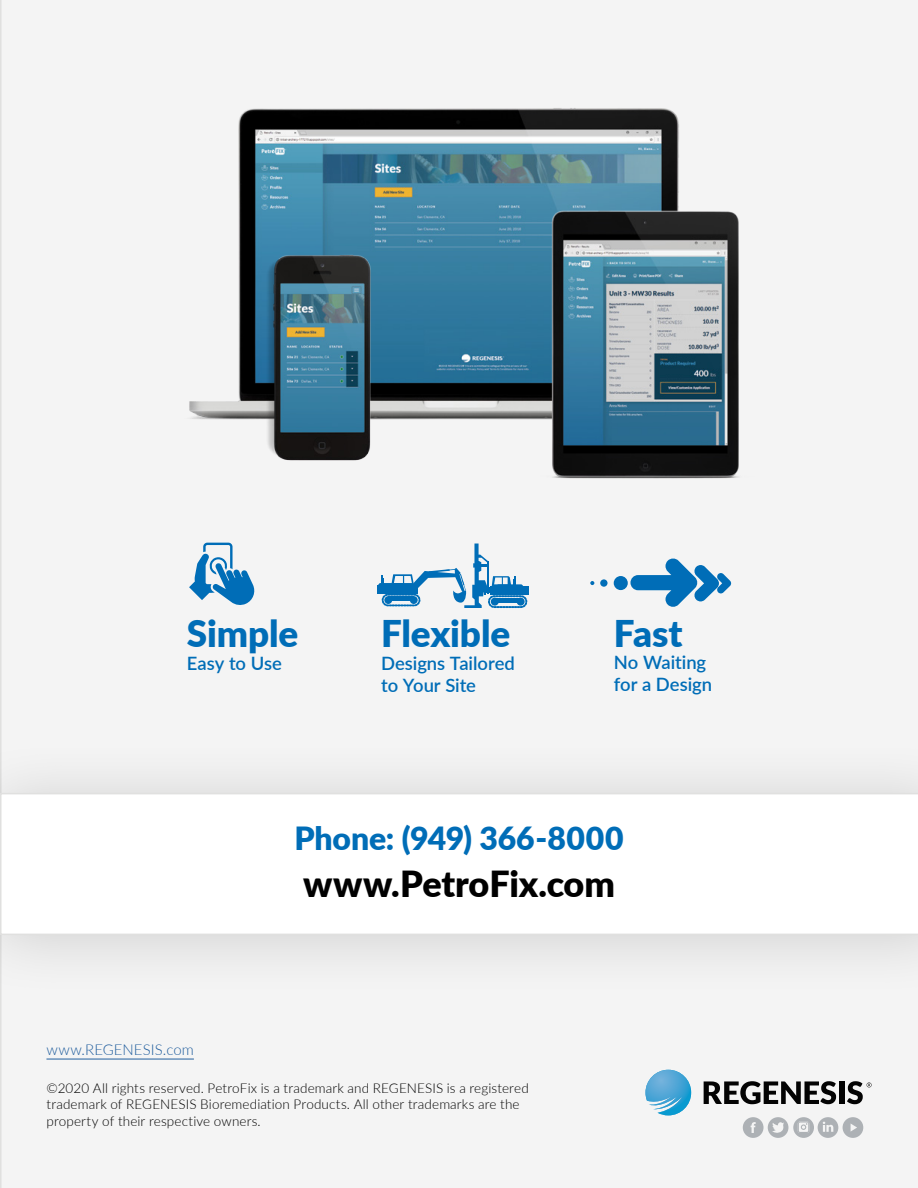
<style>
.page{position:relative;width:918px;height:1188px;background:#f4f4f4}
.page>*{position:absolute;margin:0;border:0;box-sizing:border-box;transform-origin:0 0}
.t1{font:900 36.9px "Lato";letter-spacing:-.005em;color:#006db7}
.t2{font:900 36px "Lato";letter-spacing:-.005em;color:#000}
.t3{font:900 31.95px "Lato";letter-spacing:-.005em;color:#006db7}
.t4{font:600 18.45px/22px "Lato";letter-spacing:-.005em;color:#006db7}
.t5{font:300 15px "Lato";letter-spacing:.005em;color:#215e9e}
.t6{font:300 13.5px/16.2px "Lato";letter-spacing:.01em;color:#000}
</style>
<div class="page">
<svg style="left:704px;top:1081px;width:132px;height:23px"></svg>
<div style="left:839px;top:1081px;width:5px;height:23px;background:#030303"></div>
<svg style="left:847px;top:1081px;width:25px;height:23px"></svg>
<svg style="left:645px;top:1070px;width:46px;height:45px"></svg>
<hr style="left:46px;top:1059px;width:148px;height:1px;background:#215e9e">
<svg style="left:743px;top:1117px;width:120px;height:21px"></svg>
<div style="left:0;top:737px;width:918px;height:263px;background:#efefef"></div>
<div style="left:0;top:793px;width:918px;height:142px;background:#fff"></div>
<svg style="left:189px;top:543px;width:67px;height:63px"></svg>
<div style="left:377px;top:585px;width:41px;height:9px;background:#006db7"></div>
<div style="left:378px;top:583px;width:27px;height:10px;background:#006db7;border-radius:2px"></div>
<div style="left:491px;top:586px;width:38px;height:9px;background:#006db7"></div>
<svg style="left:381px;top:544px;width:146px;height:64px"></svg>
<svg style="left:630px;top:558px;width:101px;height:50px"></svg>
<div style="left:614px;top:576px;width:14px;height:14px;background:#006db7;border-radius:50%"></div>
<div style="left:600px;top:579px;width:8px;height:8px;background:#006db7;border-radius:50%"></div>
<svg style="left:590px;top:581px;width:4px;height:4px"></svg>
<img style="left:158px;top:63px;width:602px;height:401px">
<img style="left:522px;top:158px;width:247px;height:371px">
<img style="left:237px;top:234px;width:164px;height:246px">
<h1 class="t1" style="left:187px;top:606px;width:113px">Simple</h1>
<h3 class="t4" style="left:187px;top:651px;width:97px">Easy to Use</h3>
<h1 class="t1" style="left:381px;top:606px;width:131px">Flexible</h1>
<h3 class="t4" style="left:381px;top:651px;width:135px">Designs Tailored to Your Site</h3>
<h1 class="t1" style="left:614px;top:606px;width:70px">Fast</h1>
<h3 class="t4" style="left:614px;top:651px;width:100px">No Waiting for a Design</h3>
<h3 class="t3" style="left:294px;top:814px;width:331px">Phone: (949) 366-8000</h3>
<h2 class="t2" style="left:303px;top:857px;width:313px">www.PetroFix.com</h2>
<p class="t5" style="left:46px;top:1040px;width:149px">www.REGENESIS.com</p>
<p class="t6" style="left:46px;top:1080px;width:484px">©2020 All rights reserved. PetroFix is a trademark and REGENESIS is a registered trademark of REGENESIS Bioremediation Products. All other trademarks are the property of their respective owners.</p>
</div>
